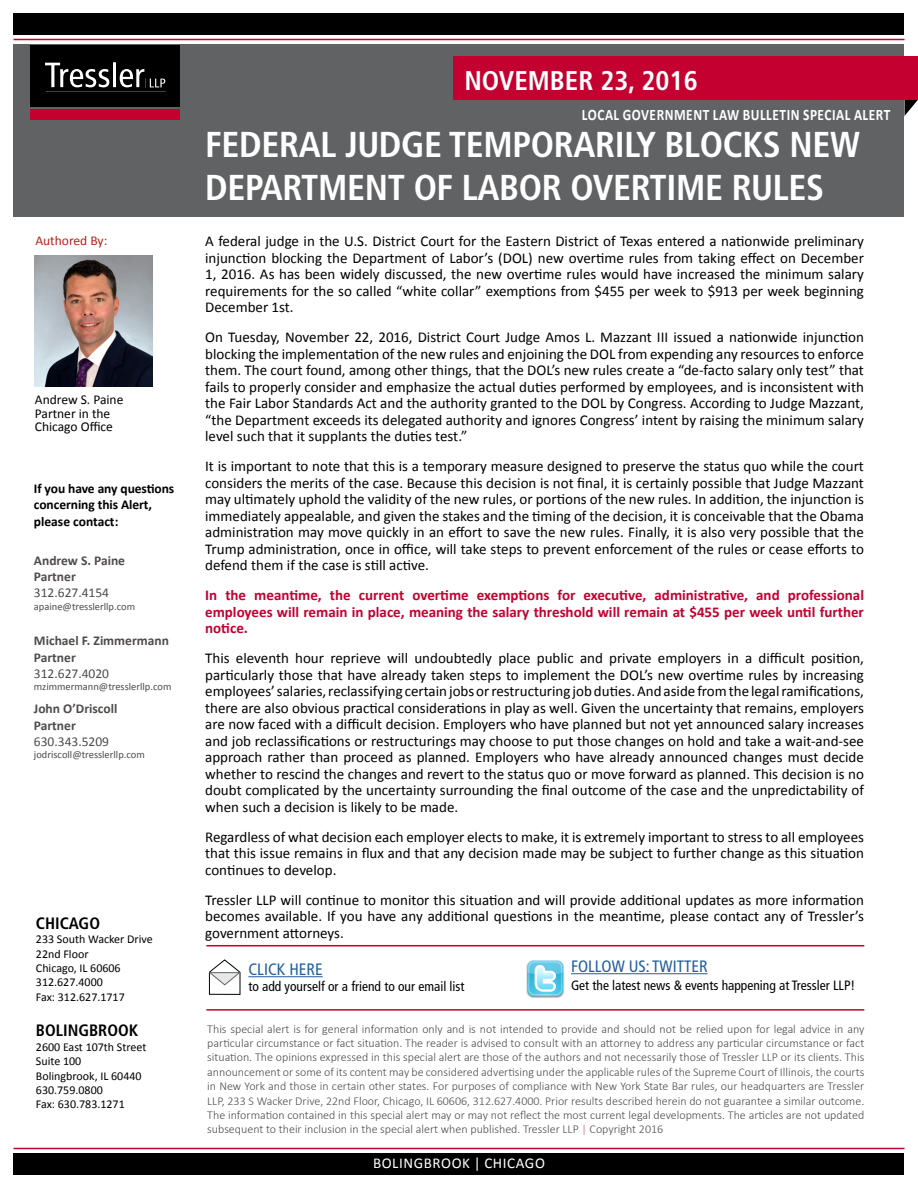
<style>
.page{position:relative;width:918px;height:1188px;background:#fff}
.page>*{position:absolute;margin:0;border:0;box-sizing:border-box;transform-origin:0 0}
.t1{font:700 condensed 36px/43.2px "Frutiger LT Std";letter-spacing:-.01em;color:#fff}
.t2{font:700 condensed 27px "Frutiger LT Std";color:#fff}
.t3{font:condensed 16.5px "Frutiger";color:#215e9e}
.t4{font:700 condensed 16.5px "Frutiger LT Std";color:#000}
.t5{font:700 16.05px "Calibri";letter-spacing:.04em;color:#fff;scale:.84 1}
.t6{font:15px/16.5px "Calibri";color:#000;text-align:justify}
.t7{font:700 15px/16.5px "Calibri";color:#c3002f;text-align:justify}
.t8{font:15px "Calibri";letter-spacing:.04em;color:#fff}
.t9{font:condensed 13.5px "Frutiger";color:#000}
.t10{font:700 13.5px/16.2px "Calibri";color:#4f4b4a}
.t11{font:700 13.5px/16.2px "Calibri";letter-spacing:-.005em;color:#000}
.t12{font:13.5px/13.5px "Calibri";color:#000}
.t13{font:13.5px "Calibri";color:#4f4b4a}
.t14{font:13.5px "Calibri";color:#b32317}
.t15{font:300 12px/14.4px "Calibri";color:#4f4b4a;text-align:justify}
.t16{font:12px/14.4px "Calibri";color:#000}
.t17{font:10.5px "Calibri";color:#4f4b4a}
.s1{color:#cb626c}
</style>
<div class="page">
<hr style="left:14px;top:1148px;width:890px;height:1px;background:#c3002f">
<div style="left:14px;top:1153px;width:890px;height:21px;background:#000"></div>
<hr style="left:14px;top:39px;width:890px;height:1px;background:#c3002f">
<div style="left:14px;top:14px;width:890px;height:21px;background:#000"></div>
<svg style="left:904px;top:100px;width:14px;height:17px"></svg>
<div style="left:14px;top:45px;width:890px;height:172px;background:#616264"></div>
<div style="left:30px;top:45px;width:150px;height:61px;background:#000"></div>
<svg style="left:45px;top:62px;width:120px;height:26px"></svg>
<hr style="left:46px;top:91px;width:119px;height:1px;background:#c3002f">
<div style="left:30px;top:109px;width:150px;height:11px;background:#c3002f"></div>
<div style="left:454px;top:57px;width:464px;height:43px;background:#c3002f"></div>
<img style="left:35px;top:256px;width:118px;height:130px">
<hr style="left:206px;top:1009px;width:658px;height:2px;background:#c3002f">
<hr style="left:206px;top:945px;width:658px;height:1px;background:#c3002f">
<hr style="left:248px;top:976px;width:75px;height:1px;background:#215e9e">
<svg style="left:209px;top:960px;width:31px;height:35px"></svg>
<hr style="left:209px;top:972px;width:31px;height:1px;background:#636466">
<hr style="left:571px;top:973px;width:137px;height:1px;background:#215e9e">
<img style="left:526px;top:960px;width:38px;height:38px">
<p class="t14" style="left:35px;top:232px;width:73px">Authored By:</p>
<p class="t12" style="left:35px;top:393px;width:90px">Andrew S. Paine<br>Partner in the<br>Chicago Office</p>
<p class="t11" style="left:34px;top:481px;width:142px">If you have any questions concerning this Alert, please contact:</p>
<p class="t10" style="left:34px;top:552px;width:93px">Andrew S. Paine<br>Partner</p>
<p class="t13" style="left:34px;top:584px;width:77px">312.627.4154</p>
<p class="t17" style="left:34px;top:600px;width:103px">apaine@tresslerllp.com</p>
<p class="t10" style="left:34px;top:633px;width:137px">Michael F. Zimmermann<br>Partner</p>
<p class="t13" style="left:34px;top:665px;width:77px">312.627.4020</p>
<p class="t17" style="left:34px;top:680px;width:139px">mzimmermann@tresslerllp.com</p>
<p class="t10" style="left:34px;top:701px;width:85px">John O’Driscoll<br>Partner</p>
<p class="t13" style="left:34px;top:733px;width:77px">630.343.5209</p>
<p class="t17" style="left:34px;top:748px;width:112px">jodriscoll@tresslerllp.com</p>
<p class="t4" style="left:36px;top:913px;width:66px">CHICAGO</p>
<p class="t16" style="left:36px;top:932px;width:118px">233 South Wacker Drive<br>22nd Floor<br>Chicago, IL 60606<br>312.627.4000<br>Fax: 312.627.1717</p>
<p class="t4" style="left:36px;top:1021px;width:104px">BOLINGBROOK</p>
<p class="t16" style="left:36px;top:1040px;width:112px">2600 East 107th Street<br>Suite 100<br>Bolingbrook, IL 60440<br>630.759.0800<br>Fax: 630.783.1271</p>
<h2 class="t2" style="left:464px;top:65px;width:235px">NOVEMBER 23, 2016</h2>
<h1 class="t1" style="left:205px;top:123px;width:656px">FEDERAL JUDGE TEMPORARILY BLOCKS NEW<br>DEPARTMENT OF LABOR OVERTIME RULES</h1>
<p class="t5" style="left:582px;top:105px;width:369px">LOCAL GOVERNMENT LAW BULLETIN SPECIAL ALERT</p>
<p class="t6" style="left:205px;top:233px;width:660px">A federal judge in the U.S. District Court for the Eastern District of Texas entered a nationwide preliminary injunction blocking the Department of Labor’s (DOL) new overtime rules from taking effect on December 1, 2016. As has been widely discussed, the new overtime rules would have increased the minimum salary requirements for the so called “white collar” exemptions from $455 per week to $913 per week beginning December 1st.</p>
<p class="t6" style="left:205px;top:329px;width:660px">On Tuesday, November 22, 2016, District Court Judge Amos L. Mazzant III issued a nationwide injunction blocking the implementation of the new rules and enjoining the DOL from expending any resources to enforce them. The court found, among other things, that the DOL’s new rules create a “de-facto salary only test” that fails to properly consider and emphasize the actual duties performed by employees, and is inconsistent with the Fair Labor Standards Act and the authority granted to the DOL by Congress. According to Judge Mazzant, “the Department exceeds its delegated authority and ignores Congress’ intent by raising the minimum salary level such that it supplants the duties test.”</p>
<p class="t6" style="left:205px;top:458px;width:660px">It is important to note that this is a temporary measure designed to preserve the status quo while the court considers the merits of the case. Because this decision is not final, it is certainly possible that Judge Mazzant may ultimately uphold the validity of the new rules, or portions of the new rules. In addition, the injunction is immediately appealable, and given the stakes and the timing of the decision, it is conceivable that the Obama administration may move quickly in an effort to save the new rules. Finally, it is also very possible that the Trump administration, once in office, will take steps to prevent enforcement of the rules or cease efforts to defend them if the case is still active.</p>
<p class="t7" style="left:205px;top:587px;width:660px">In the meantime, the current overtime exemptions for executive, administrative, and professional employees will remain in place, meaning the salary threshold will remain at $455 per week until further notice.</p>
<p class="t6" style="left:205px;top:650px;width:660px">This eleventh hour reprieve will undoubtedly place public and private employers in a difficult position, particularly those that have already taken steps to implement the DOL’s new overtime rules by increasing employees’ salaries, reclassifying certain jobs or restructuring job duties. And aside from the legal ramifications, there are also obvious practical considerations in play as well. Given the uncertainty that remains, employers are now faced with a difficult decision. Employers who have planned but not yet announced salary increases and job reclassifications or restructurings may choose to put those changes on hold and take a wait-and-see approach rather than proceed as planned. Employers who have already announced changes must decide whether to rescind the changes and revert to the status quo or move forward as planned. This decision is no doubt complicated by the uncertainty surrounding the final outcome of the case and the unpredictability of when such a decision is likely to be made.</p>
<p class="t6" style="left:205px;top:828px;width:660px">Regardless of what decision each employer elects to make, it is extremely important to stress to all employees that this issue remains in flux and that any decision made may be subject to further change as this situation continues to develop.</p>
<p class="t6" style="left:205px;top:891px;width:660px">Tressler LLP will continue to monitor this situation and will provide additional updates as more information becomes available. If you have any additional questions in the meantime, please contact any of Tressler’s government attorneys.</p>
<p class="t3" style="left:248px;top:960px;width:76px">CLICK HERE</p>
<p class="t9" style="left:248px;top:979px;width:218px">to add yourself or a friend to our email list</p>
<p class="t3" style="left:571px;top:957px;width:138px">FOLLOW US: TWITTER</p>
<p class="t9" style="left:571px;top:978px;width:286px">Get the latest news &amp; events happening at Tressler LLP!</p>
<p class="t15" style="left:207px;top:1021px;width:659px">This special alert is for general information only and is not intended to provide and should not be relied upon for legal advice in any particular circumstance or fact situation. The reader is advised to consult with an attorney to address any particular circumstance or fact situation. The opinions expressed in this special alert are those of the authors and not necessarily those of Tressler LLP or its clients. This announcement or some of its content may be considered advertising under the applicable rules of the Supreme Court of Illinois, the courts in New York and those in certain other states. For purposes of compliance with New York State Bar rules, our headquarters are Tressler LLP, 233 S Wacker Drive, 22nd Floor, Chicago, IL 60606, 312.627.4000. Prior results described herein do not guarantee a similar outcome.<br>The information contained in this special alert may or may not reflect the most current legal developments. The articles are not updated subsequent to their inclusion in the special alert when published. Tressler LLP <span class="s1">|</span> Copyright 2016</p>
<p class="t8" style="left:373px;top:1154px;width:173px">BOLINGBROOK | CHICAGO</p>
</div>
